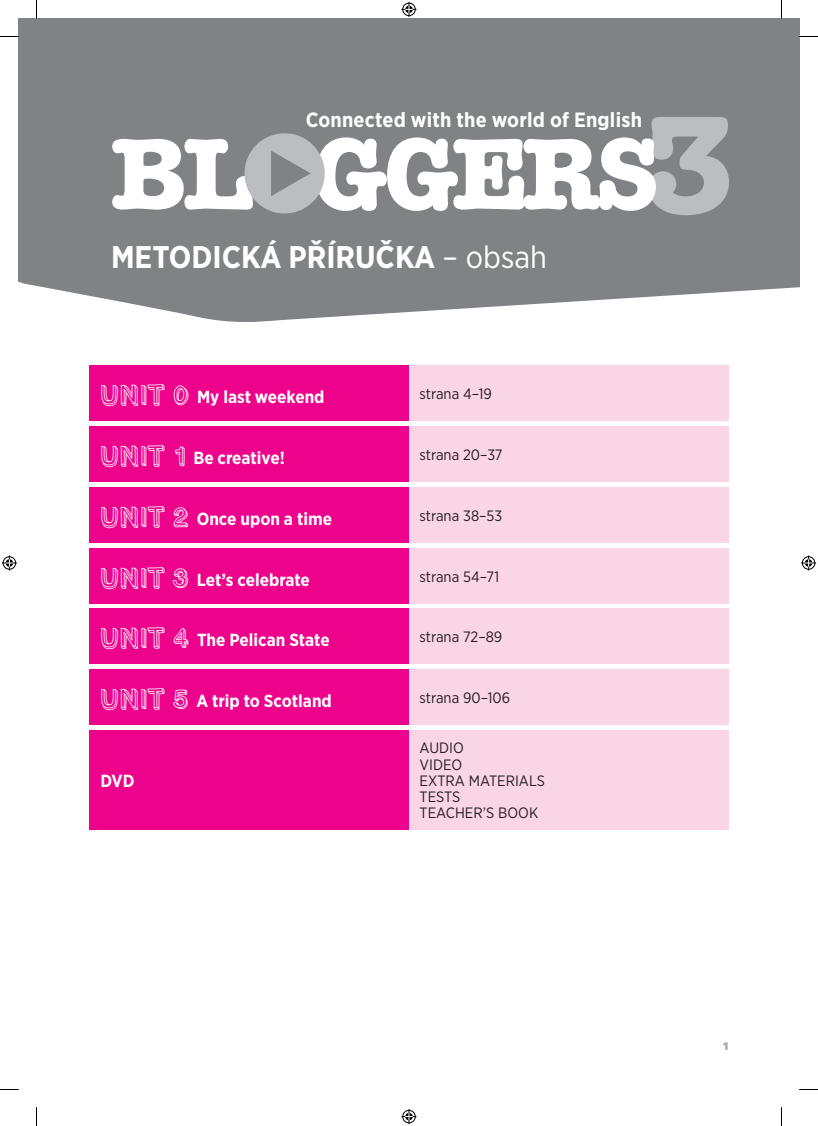
<style>
.page{position:relative;width:818px;height:1126px;background:#fff}
.page>*{position:absolute;margin:0;border:0;box-sizing:border-box;transform-origin:0 0}
.t1{font:700 101.5px "American Typewriter ITC Pro";letter-spacing:-.05em;color:#fff}
.t2{font:700 31.25px "Gotham Narrow";color:#fff}
.t3{font:700 20.62px "Gotham Narrow";letter-spacing:.01em;color:#fff}
.t4{font:700 17.5px "Gotham Narrow";color:#fff}
.t5{font:15px/16.2px "Gotham Narrow";color:#231f20}
.t6{font:900 12.5px "Calibre";color:#a8a9ad}
.s1{font-size:138.5px;color:#bcbdc0}
.s2{font-weight:400}
.s3{font-family:"Pastel Block";font-weight:400;font-size:25px}
</style>
<div class="page">
<div style="left:19px;top:19px;width:779px;height:303px;background:#808285"></div>
<svg style="left:244px;top:133px;width:80px;height:80px;background:#a6a8ab"></svg>
<div style="left:90px;top:365px;width:319px;height:56px;background:#ed028c"></div>
<div style="left:409px;top:365px;width:318px;height:56px;background:#fad5e5"></div>
<div style="left:90px;top:426px;width:319px;height:56px;background:#ed028c"></div>
<div style="left:409px;top:426px;width:318px;height:56px;background:#fad5e5"></div>
<div style="left:90px;top:487px;width:319px;height:55px;background:#ed028c"></div>
<div style="left:409px;top:487px;width:318px;height:55px;background:#fad5e5"></div>
<div style="left:90px;top:547px;width:319px;height:56px;background:#ed028c"></div>
<div style="left:409px;top:547px;width:318px;height:56px;background:#fad5e5"></div>
<div style="left:90px;top:608px;width:319px;height:56px;background:#ed028c"></div>
<div style="left:409px;top:608px;width:318px;height:56px;background:#fad5e5"></div>
<div style="left:90px;top:669px;width:319px;height:56px;background:#ed028c"></div>
<div style="left:409px;top:669px;width:318px;height:56px;background:#fad5e5"></div>
<div style="left:90px;top:730px;width:319px;height:99px;background:#ed028c"></div>
<div style="left:409px;top:730px;width:318px;height:99px;background:#fad5e5"></div>
<svg style="left:0;top:36px;width:19px;height:1px"></svg>
<svg style="left:798px;top:36px;width:19px;height:1px"></svg>
<svg style="left:0;top:1089px;width:19px;height:1px"></svg>
<svg style="left:799px;top:1089px;width:18px;height:1px"></svg>
<svg style="left:36px;top:0;width:1px;height:19px"></svg>
<svg style="left:36px;top:1107px;width:1px;height:18px"></svg>
<svg style="left:401px;top:2px;width:15px;height:15px"></svg>
<svg style="left:401px;top:1109px;width:15px;height:14px"></svg>
<svg style="left:2px;top:555px;width:15px;height:15px"></svg>
<svg style="left:801px;top:555px;width:14px;height:15px"></svg>
<p class="t3" style="left:305px;top:107px;width:337px">Connected with the world of English</p>
<h1 class="t1" style="left:111px;top:109px;width:625px">BL GGERS<span class="s1">3</span></h1>
<h2 class="t2" style="left:111px;top:237px;width:437px">METODICKÁ PŘÍRUČKA <span class="s2">– obsah</span></h2>
<p class="t4" style="left:100px;top:386px;width:225px"><span class="s3">UNIT 0</span> My last weekend</p>
<p class="t5" style="left:419px;top:385px;width:74px">strana 4–19</p>
<p class="t4" style="left:100px;top:446px;width:186px"><span class="s3">UNIT 1</span> Be creative!</p>
<p class="t5" style="left:419px;top:446px;width:84px">strana 20–37</p>
<p class="t4" style="left:100px;top:507px;width:233px"><span class="s3">UNIT 2</span> Once upon a time</p>
<p class="t5" style="left:419px;top:507px;width:84px">strana 38–53</p>
<p class="t4" style="left:100px;top:568px;width:211px"><span class="s3">UNIT 3</span> Let’s celebrate</p>
<p class="t5" style="left:419px;top:568px;width:81px">strana 54–71</p>
<p class="t4" style="left:100px;top:629px;width:231px"><span class="s3">UNIT 4</span> The Pelican State</p>
<p class="t5" style="left:419px;top:628px;width:84px">strana 72–89</p>
<p class="t4" style="left:100px;top:689px;width:233px"><span class="s3">UNIT 5</span> A trip to Scotland</p>
<p class="t5" style="left:419px;top:689px;width:92px">strana 90–106</p>
<p class="t4" style="left:100px;top:769px;width:36px">DVD</p>
<p class="t5" style="left:419px;top:739px;width:127px">AUDIO<br>VIDEO<br>EXTRA MATERIALS<br>TESTS<br>TEACHER’S BOOK</p>
<p class="t6" style="left:723px;top:1038px;width:6px">1</p>
</div>
